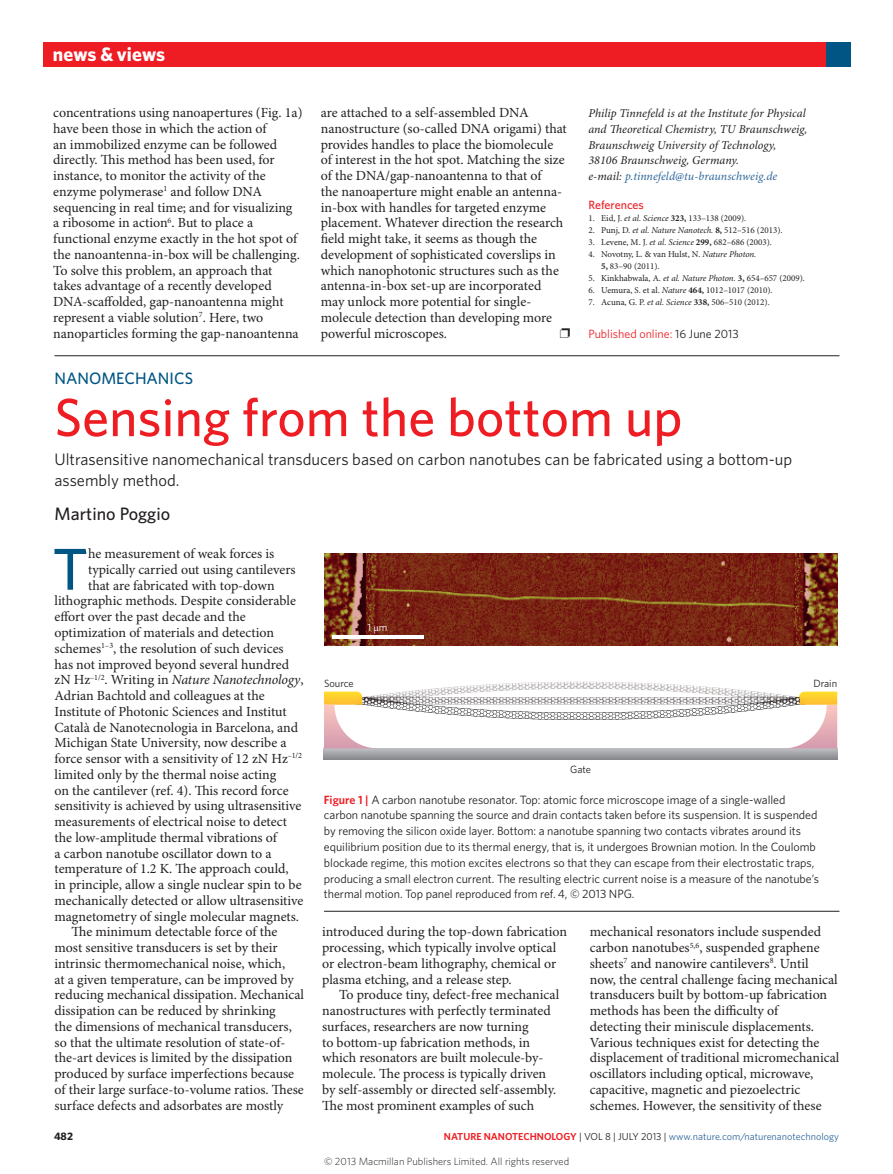
<style>
.page{position:relative;width:893px;height:1174px;background:#fff}
.page>*{position:absolute;margin:0;border:0;box-sizing:border-box;transform-origin:0 0}
.Body_first_w_drop_c{font:500 59.1px "Whitney";color:#005585}
.Title{font:500 54px "Whitney";color:#ee1d23}
.t1{font:700 19.5px "Whitney";color:#fff}
.Author{font:500 18px "Whitney";color:#231f20}
.Standfirst{font:16.5px/21px "Whitney";color:#231f20}
.Subject{font:500 16.5px "Whitney";color:#005585}
.Body_text{font:13.95px/15.8px "Minion Pro";color:#231f20}
.Body_first_w_drop_c-2{font:13.95px "Minion Pro";color:#231f20}
.Body_first_w_drop_c-3{font:italic 13.95px "Minion Pro";letter-spacing:-.01em;color:#231f20}
.Figure_caption{font:12px/15.8px "Whitney";letter-spacing:-.005em;color:#231f20}
.Author_information{font:italic 12px/15.8px "Minion Pro";color:#231f20}
.Published_Corrected{font:12px "Whitney";color:#ee1d23}
.Ref_head{font:500 12px "Whitney";color:#ee1d23}
.t2{font:700 10.8px "Whitney";color:#231f20}
.t3{font:300 10.5px "Whitney";color:#231f20}
.t4{font:10.5px "Whitney";color:#231f20}
.t5{font:10.5px "Whitney";color:#fff}
.t6{font:10.2px "Whitney";color:#2f679b}
.References{font:9px/12px "Minion Pro";color:#231f20}
.s1{color:#2f679b}
.s2{font-style:italic}
.s3{font-weight:700}
.s4{color:#231f20}
.s5{font-style:normal}
.s6{font-family:"Minion Pro"}
.s7{font-weight:600;color:#ee1d23}
</style>
<div class="page">
<div style="left:43px;top:43px;width:807px;height:24px;background:#ee1d23"></div>
<div style="left:826px;top:43px;width:24px;height:24px;background:#005585"></div>
<hr style="left:55px;top:355px;width:784px;height:1px;background:#231f20">
<img style="left:324px;top:553px;width:514px;height:92px">
<svg style="left:324px;top:748px;width:513px;height:12px;background:#a1a2a5"></svg>
<svg style="left:324px;top:691px;width:513px;height:57px"></svg>
<hr style="left:332px;top:635px;width:91px;height:3px;background:#fff">
<img style="left:356px;top:682px;width:449px;height:22px">
<hr style="left:324px;top:911px;width:515px;height:1px;background:#231f20">
<h3 class="t1" style="left:53px;top:41px;width:114px">news &amp; views</h3>
<p class="Body_text" style="left:53px;top:105px;width:251px">concentrations using nanoapertures (Fig. 1a) have been those in which the action of<br>an immobilized enzyme can be followed directly. This method has been used, for instance, to monitor the activity of the enzyme polymerase<sup>1</sup> and follow DNA sequencing in real time; and for visualizing<br>a ribosome in action<sup>6</sup>. But to place a functional enzyme exactly in the hot spot of the nanoantenna-in-box will be challenging.<br>To solve this problem, an approach that takes advantage of a recently developed DNA-scaffolded, gap-nanoantenna might represent a viable solution<sup>7</sup>. Here, two nanoparticles forming the gap-nanoantenna</p>
<p class="Body_text" style="left:321px;top:105px;width:248px">are attached to a self-assembled DNA nanostructure (so-called DNA origami) that provides handles to place the biomolecule of interest in the hot spot. Matching the size of the DNA/gap-nanoantenna to that of<br>the nanoaperture might enable an antenna&shy;in-box with handles for targeted enzyme placement. Whatever direction the research field might take, it seems as though the development of sophisticated coverslips in which nanophotonic structures such as the antenna-in-box set-up are incorporated may unlock more potential for single&shy;molecule detection than developing more powerful microscopes.</p>
<p class="Author_information" style="left:588px;top:106px;width:220px">Philip Tinnefeld is at the Institute for Physical and Theoretical Chemistry, TU Braunschweig, Braunschweig University of Technology, 38106 Braunschweig, Germany.<br>e-mail: <span class="s1">p.tinnefeld@tu-braunschweig.de</span></p>
<p class="Ref_head" style="left:588px;top:197px;width:57px">References</p>
<p class="References" style="left:588px;top:213px;width:159px">1. Eid, J. <span class="s2">et al. Science</span> <span class="s3">323,</span> 133–138 (2009).</p>
<p class="References" style="left:588px;top:225px;width:196px">2. Punj, D. <span class="s2">et al. Nature Nanotech.</span> <span class="s3">8,</span> 512–516 (2013).</p>
<p class="References" style="left:588px;top:237px;width:185px">3. Levene, M. J. <span class="s2">et al. Science</span> <span class="s3">299,</span> 682–686 (2003).</p>
<p class="References" style="left:601px;top:249px;width:157px;text-indent:-13px">4. Novotny, L. &amp; van Hulst, N. <span class="s2">Nature Photon.<br></span><span class="s3">5,</span> 83–90 (2011).</p>
<p class="References" style="left:588px;top:273px;width:218px">5. Kinkhabwala, A. <span class="s2">et al. Nature Photon.</span> <span class="s3">3,</span> 654–657 (2009).</p>
<p class="References" style="left:588px;top:285px;width:186px">6. Uemura, S. et al. <span class="s2">Nature</span> <span class="s3">464,</span> 1012–1017 (2010).</p>
<p class="References" style="left:588px;top:297px;width:183px">7. Acuna, G. P. <span class="s2">et al. Science</span> <span class="s3">338,</span> 506–510 (2012).</p>
<p class="Published_Corrected" style="left:588px;top:325px;width:152px">Published online: <span class="s4">16 June 2013</span></p>
<p class="Subject" style="left:55px;top:367px;width:140px">NANOMECHANICS</p>
<p class="Title" style="left:55px;top:381px;width:629px">Sensing from the bottom up</p>
<p class="Standfirst" style="left:55px;top:448px;width:739px">Ultrasensitive nanomechanical transducers based on carbon nanotubes can be fabricated using a bottom-up assembly method.</p>
<p class="Author" style="left:55px;top:502px;width:117px">Martino Poggio</p>
<p class="Body_first_w_drop_c" style="left:53px;top:530px;width:37px">T</p>
<p class="Body_first_w_drop_c-2" style="left:88px;top:545px;width:188px">he measurement of weak forces is</p>
<p class="Body_first_w_drop_c-2" style="left:88px;top:561px;width:209px">typically carried out using cantilevers</p>
<p class="Body_first_w_drop_c-2" style="left:88px;top:577px;width:188px">that are fabricated with top-down</p>
<p class="Body_first_w_drop_c-2" style="left:55px;top:592px;width:243px">lithographic methods. Despite considerable</p>
<p class="Body_first_w_drop_c-2" style="left:55px;top:608px;width:193px">effort over the past decade and the</p>
<p class="Body_first_w_drop_c-2" style="left:55px;top:624px;width:221px">optimization of materials and detection</p>
<p class="Body_first_w_drop_c-2" style="left:55px;top:640px;width:231px">schemes<sup>1–3</sup>, the resolution of such devices</p>
<p class="Body_first_w_drop_c-2" style="left:55px;top:655px;width:236px">has not improved beyond several hundred</p>
<p class="Body_first_w_drop_c-3" style="left:55px;top:671px;width:251px"><span class="s5">zN Hz</span><sup>–1/2</sup><span class="s5">. Writing in</span> Nature Nanotechnology<span class="s5">,</span></p>
<p class="Body_first_w_drop_c-2" style="left:55px;top:687px;width:212px">Adrian Bachtold and colleagues at the</p>
<p class="Body_first_w_drop_c-2" style="left:55px;top:703px;width:234px">Institute of Photonic Sciences and Institut</p>
<p class="Body_first_w_drop_c-2" style="left:55px;top:718px;width:245px">Català de Nanotecnologia in Barcelona, and</p>
<p class="Body_first_w_drop_c-2" style="left:55px;top:734px;width:234px">Michigan State University, now describe a</p>
<p class="Body_first_w_drop_c-2" style="left:55px;top:750px;width:249px">force sensor with a sensitivity of 12 zN Hz<sup>–1/2</sup></p>
<p class="Body_first_w_drop_c-2" style="left:55px;top:766px;width:223px">limited only by the thermal noise acting</p>
<p class="Body_first_w_drop_c-2" style="left:55px;top:781px;width:236px">on the cantilever (ref. 4). This record force</p>
<p class="Body_first_w_drop_c-2" style="left:55px;top:797px;width:249px">sensitivity is achieved by using ultrasensitive</p>
<p class="Body_first_w_drop_c-2" style="left:55px;top:813px;width:234px">measurements of electrical noise to detect</p>
<p class="Body_first_w_drop_c-2" style="left:55px;top:829px;width:224px">the low-amplitude thermal vibrations of</p>
<p class="Body_first_w_drop_c-2" style="left:55px;top:844px;width:219px">a carbon nanotube oscillator down to a</p>
<p class="Body_first_w_drop_c-2" style="left:55px;top:860px;width:236px">temperature of 1.2 K. The approach could,</p>
<p class="Body_first_w_drop_c-2" style="left:55px;top:876px;width:249px">in principle, allow a single nuclear spin to be</p>
<p class="Body_first_w_drop_c-2" style="left:55px;top:892px;width:251px">mechanically detected or allow ultrasensitive</p>
<p class="Body_first_w_drop_c-2" style="left:55px;top:907px;width:246px">magnetometry of single molecular magnets.</p>
<p class="Body_text" style="left:55px;top:924px;width:251px;text-indent:17px">The minimum detectable force of the most sensitive transducers is set by their intrinsic thermomechanical noise, which,<br>at a given temperature, can be improved by reducing mechanical dissipation. Mechanical dissipation can be reduced by shrinking<br>the dimensions of mechanical transducers, so that the ultimate resolution of state-of&shy;the-art devices is limited by the dissipation produced by surface imperfections because of their large surface-to-volume ratios. These surface defects and adsorbates are mostly</p>
<p class="Body_text" style="left:322px;top:924px;width:246px">introduced during the top-down fabrication processing, which typically involve optical or electron-beam lithography, chemical or plasma etching, and a release step.</p>
<p class="t5" style="left:367px;top:621px;width:22px">1 <span class="s6">μ</span>m</p>
<p class="t4" style="left:324px;top:676px;width:31px">Source</p>
<p class="t4" style="left:813px;top:676px;width:25px">Drain</p>
<p class="t4" style="left:570px;top:762px;width:22px">Gate</p>
<p class="Figure_caption" style="left:324px;top:791px;width:497px"><span class="s7">Figure 1 |</span> A carbon nanotube resonator. Top: atomic force microscope image of a single-walled carbon nanotube spanning the source and drain contacts taken before its suspension. It is suspended by removing the silicon oxide layer. Bottom: a nanotube spanning two contacts vibrates around its equilibrium position due to its thermal energy, that is, it undergoes Brownian motion. In the Coulomb blockade regime, this motion excites electrons so that they can escape from their electrostatic traps, producing a small electron current. The resulting electric current noise is a measure of the nanotube’s thermal motion. Top panel reproduced from ref. 4, © 2013 NPG.</p>
<p class="Body_text" style="left:590px;top:924px;width:251px">mechanical resonators include suspended carbon nanotubes<sup>5,6</sup>, suspended graphene sheets<sup>7</sup> and nanowire cantilevers<sup>8</sup>. Until<br>now, the central challenge facing mechanical transducers built by bottom-up fabrication methods has been the difficulty of<br>detecting their miniscule displacements.<br>Various techniques exist for detecting the displacement of traditional micromechanical oscillators including optical, microwave, capacitive, magnetic and piezoelectric schemes. However, the sensitivity of these</p>
<p class="Body_text" style="left:322px;top:987px;width:239px;text-indent:17px">To produce tiny, defect-free mechanical nanostructures with perfectly terminated surfaces, researchers are now turning<br>to bottom-up fabrication methods, in which resonators are built molecule-by&shy;molecule. The process is typically driven by self-assembly or directed self-assembly.<br>The most prominent examples of such</p>
<p class="t2" style="left:54px;top:1129px;width:21px">482</p>
<p class="t6" style="left:444px;top:1129px;width:396px"><span class="s7">NATURE NANOTECHNOLOGY</span> <span class="s4">| VOL 8 | JULY 2013 |</span> www.nature.com/naturenanotechnology</p>
<p class="t3" style="left:324px;top:1154px;width:247px">© 2013 Macmillan Publishers Limited. All rights reserved</p>
</div>
